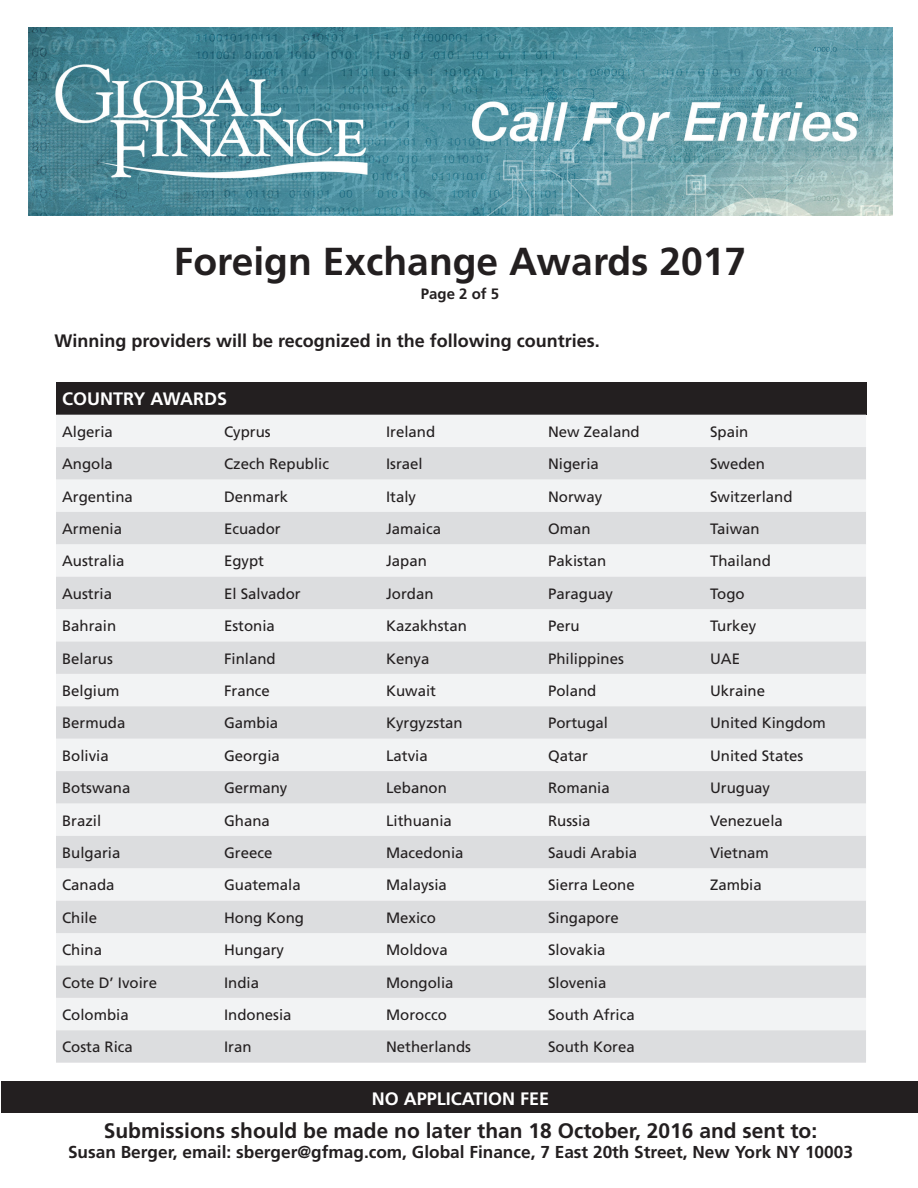
<style>
.page{position:relative;width:918px;height:1188px;background:#fff}
.page>*{position:absolute;margin:0;border:0;box-sizing:border-box;transform-origin:0 0}
.t1{font:700 39px "Frutiger";color:#231f20}
.t2{font:700 21px "Frutiger";color:#231f20}
.t3{font:700 18px "Frutiger";color:#231f20}
.t4{font:700 18px "Frutiger";color:#fff}
.t5{font:700 17.25px "Frutiger";color:#231f20}
.t6{font:15px "Frutiger";color:#231f20}
.t7{font:700 15px "Frutiger";color:#231f20}
</style>
<div class="page">
<div style="left:2px;top:1081px;width:916px;height:32px;background:#231f20"></div>
<div style="left:56px;top:382px;width:810px;height:33px;background:#231f20"></div>
<div style="left:56px;top:415px;width:810px;height:32px;background:#f2f3f4"></div>
<svg style="left:56px;top:447px;width:810px;height:616px;fill:#dcdddf"></svg>
<img style="left:28px;top:27px;width:864px;height:189px">
<p class="t1" style="left:174px;top:238px;width:574px">Foreign Exchange Awards 2017</p>
<p class="t7" style="left:421px;top:285px;width:80px">Page 2 of 5</p>
<p class="t3" style="left:55px;top:330px;width:547px">Winning providers will be recognized in the following countries.</p>
<p class="t4" style="left:62px;top:389px;width:167px">COUNTRY AWARDS</p>
<p class="t6" style="left:62px;top:423px;width:52px">Algeria</p>
<p class="t6" style="left:224px;top:423px;width:48px">Cyprus</p>
<p class="t6" style="left:386px;top:423px;width:51px">Ireland</p>
<p class="t6" style="left:548px;top:423px;width:93px">New Zealand</p>
<p class="t6" style="left:710px;top:423px;width:40px">Spain</p>
<p class="t6" style="left:62px;top:455px;width:52px">Angola</p>
<p class="t6" style="left:224px;top:455px;width:106px">Czech Republic</p>
<p class="t6" style="left:386px;top:455px;width:38px">Israel</p>
<p class="t6" style="left:548px;top:455px;width:52px">Nigeria</p>
<p class="t6" style="left:710px;top:455px;width:57px">Sweden</p>
<p class="t6" style="left:62px;top:487px;width:72px">Argentina</p>
<p class="t6" style="left:224px;top:487px;width:66px">Denmark</p>
<p class="t6" style="left:386px;top:487px;width:32px">Italy</p>
<p class="t6" style="left:548px;top:487px;width:56px">Norway</p>
<p class="t6" style="left:710px;top:487px;width:84px">Switzerland</p>
<p class="t6" style="left:62px;top:520px;width:62px">Armenia</p>
<p class="t6" style="left:224px;top:520px;width:58px">Ecuador</p>
<p class="t6" style="left:386px;top:520px;width:57px">Jamaica</p>
<p class="t6" style="left:548px;top:520px;width:44px">Oman</p>
<p class="t6" style="left:710px;top:520px;width:51px">Taiwan</p>
<p class="t6" style="left:62px;top:552px;width:64px">Australia</p>
<p class="t6" style="left:224px;top:552px;width:42px">Egypt</p>
<p class="t6" style="left:386px;top:552px;width:42px">Japan</p>
<p class="t6" style="left:548px;top:552px;width:60px">Pakistan</p>
<p class="t6" style="left:710px;top:552px;width:62px">Thailand</p>
<p class="t6" style="left:62px;top:585px;width:52px">Austria</p>
<p class="t6" style="left:224px;top:585px;width:78px">El Salvador</p>
<p class="t6" style="left:386px;top:585px;width:49px">Jordan</p>
<p class="t6" style="left:548px;top:585px;width:67px">Paraguay</p>
<p class="t6" style="left:710px;top:585px;width:36px">Togo</p>
<p class="t6" style="left:62px;top:617px;width:56px">Bahrain</p>
<p class="t6" style="left:224px;top:617px;width:52px">Estonia</p>
<p class="t6" style="left:386px;top:617px;width:82px">Kazakhstan</p>
<p class="t6" style="left:548px;top:617px;width:33px">Peru</p>
<p class="t6" style="left:710px;top:617px;width:48px">Turkey</p>
<p class="t6" style="left:62px;top:649px;width:52px">Belarus</p>
<p class="t6" style="left:224px;top:649px;width:53px">Finland</p>
<p class="t6" style="left:386px;top:649px;width:45px">Kenya</p>
<p class="t6" style="left:548px;top:649px;width:77px">Philippines</p>
<p class="t6" style="left:710px;top:649px;width:31px">UAE</p>
<p class="t6" style="left:62px;top:682px;width:59px">Belgium</p>
<p class="t6" style="left:224px;top:682px;width:47px">France</p>
<p class="t6" style="left:386px;top:682px;width:52px">Kuwait</p>
<p class="t6" style="left:548px;top:682px;width:50px">Poland</p>
<p class="t6" style="left:710px;top:682px;width:57px">Ukraine</p>
<p class="t6" style="left:62px;top:714px;width:65px">Bermuda</p>
<p class="t6" style="left:224px;top:714px;width:56px">Gambia</p>
<p class="t6" style="left:386px;top:714px;width:78px">Kyrgyzstan</p>
<p class="t6" style="left:548px;top:714px;width:62px">Portugal</p>
<p class="t6" style="left:710px;top:714px;width:117px">United Kingdom</p>
<p class="t6" style="left:62px;top:747px;width:48px">Bolivia</p>
<p class="t6" style="left:224px;top:747px;width:57px">Georgia</p>
<p class="t6" style="left:386px;top:747px;width:43px">Latvia</p>
<p class="t6" style="left:548px;top:747px;width:42px">Qatar</p>
<p class="t6" style="left:710px;top:747px;width:95px">United States</p>
<p class="t6" style="left:62px;top:779px;width:70px">Botswana</p>
<p class="t6" style="left:224px;top:779px;width:65px">Germany</p>
<p class="t6" style="left:386px;top:779px;width:62px">Lebanon</p>
<p class="t6" style="left:548px;top:779px;width:63px">Romania</p>
<p class="t6" style="left:710px;top:779px;width:61px">Uruguay</p>
<p class="t6" style="left:62px;top:811px;width:41px">Brazil</p>
<p class="t6" style="left:224px;top:811px;width:47px">Ghana</p>
<p class="t6" style="left:386px;top:811px;width:67px">Lithuania</p>
<p class="t6" style="left:548px;top:811px;width:44px">Russia</p>
<p class="t6" style="left:710px;top:811px;width:74px">Venezuela</p>
<p class="t6" style="left:62px;top:844px;width:60px">Bulgaria</p>
<p class="t6" style="left:224px;top:844px;width:50px">Greece</p>
<p class="t6" style="left:386px;top:844px;width:79px">Macedonia</p>
<p class="t6" style="left:548px;top:844px;width:91px">Saudi Arabia</p>
<p class="t6" style="left:710px;top:844px;width:60px">Vietnam</p>
<p class="t6" style="left:62px;top:876px;width:54px">Canada</p>
<p class="t6" style="left:224px;top:876px;width:78px">Guatemala</p>
<p class="t6" style="left:386px;top:876px;width:62px">Malaysia</p>
<p class="t6" style="left:548px;top:876px;width:88px">Sierra Leone</p>
<p class="t6" style="left:710px;top:876px;width:53px">Zambia</p>
<p class="t6" style="left:62px;top:909px;width:37px">Chile</p>
<p class="t6" style="left:224px;top:909px;width:81px">Hong Kong</p>
<p class="t6" style="left:386px;top:909px;width:51px">Mexico</p>
<p class="t6" style="left:548px;top:909px;width:72px">Singapore</p>
<p class="t6" style="left:62px;top:941px;width:42px">China</p>
<p class="t6" style="left:224px;top:941px;width:61px">Hungary</p>
<p class="t6" style="left:386px;top:941px;width:63px">Moldova</p>
<p class="t6" style="left:548px;top:941px;width:59px">Slovakia</p>
<p class="t6" style="left:62px;top:973px;width:97px">Cote D’ Ivoire</p>
<p class="t6" style="left:224px;top:973px;width:37px">India</p>
<p class="t6" style="left:386px;top:973px;width:69px">Mongolia</p>
<p class="t6" style="left:548px;top:973px;width:60px">Slovenia</p>
<p class="t6" style="left:62px;top:1006px;width:68px">Colombia</p>
<p class="t6" style="left:224px;top:1006px;width:69px">Indonesia</p>
<p class="t6" style="left:386px;top:1006px;width:62px">Morocco</p>
<p class="t6" style="left:548px;top:1006px;width:88px">South Africa</p>
<p class="t6" style="left:62px;top:1038px;width:72px">Costa Rica</p>
<p class="t6" style="left:224px;top:1038px;width:29px">Iran</p>
<p class="t6" style="left:386px;top:1038px;width:87px">Netherlands</p>
<p class="t6" style="left:548px;top:1038px;width:88px">South Korea</p>
<p class="t4" style="left:372px;top:1088px;width:179px">NO APPLICATION FEE</p>
<p class="t2" style="left:104px;top:1118px;width:715px">Submissions should be made no later than 18 October, 2016 and sent to:</p>
<p class="t5" style="left:68px;top:1142px;width:786px">Susan Berger, email: sberger@gfmag.com, Global Finance, 7 East 20th Street, New York NY 10003</p>
</div>
